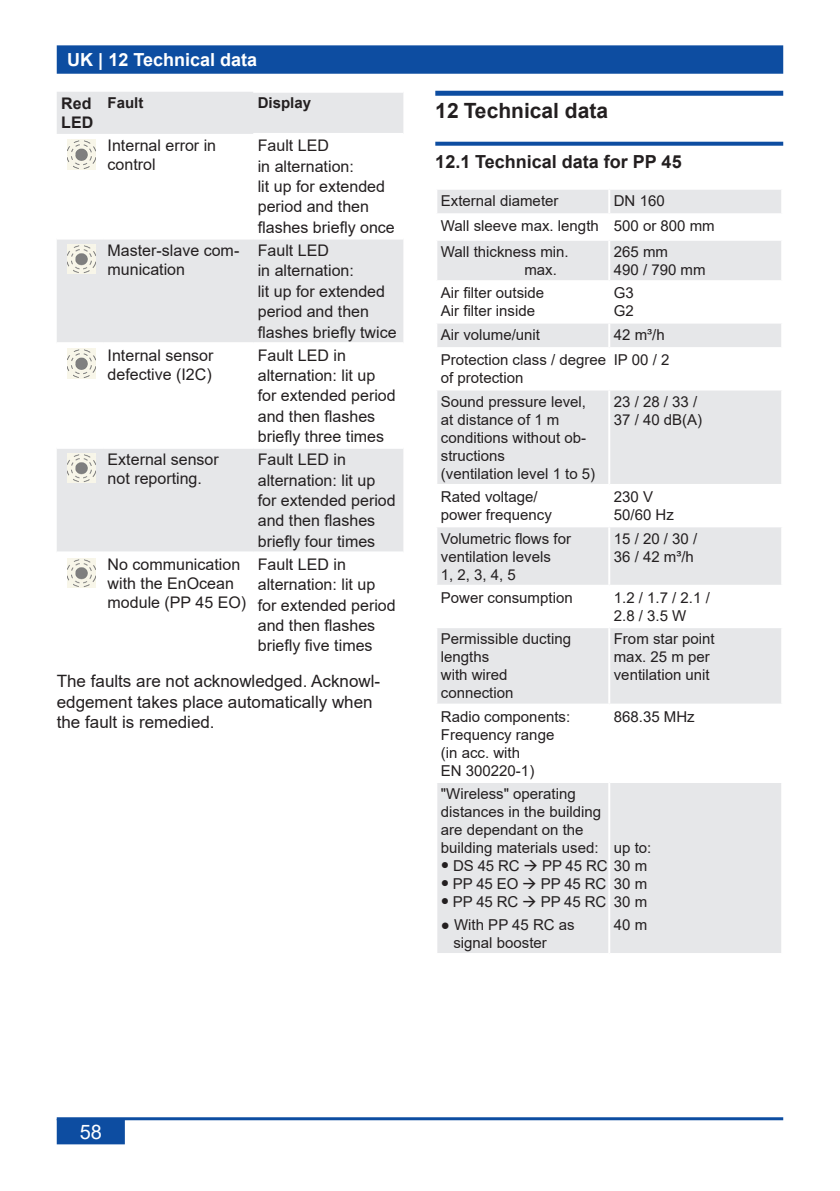
<style>
.page{position:relative;width:840px;height:1191px;background:#fff}
.page>*{position:absolute;margin:0;border:0;box-sizing:border-box;transform-origin:0 0}
.Überschrift_01{font:700 21px "Arial";color:#231f20}
.t1{font:20px "Arial";color:#fff}
.Überschrift_02{font:700 18px "Arial";color:#231f20}
.t2{font:700 18px "Arial";color:#fff}
.Grundtext{font:17px/20.4px "Arial";color:#231f20}
.Tabelleninhalt{font:16px/20.4px "Arial";color:#231f20}
.Tabelleninhalt-2{font:700 16px/19.2px "Arial";color:#231f20}
.Tabelleninhalt-3{font:15px/18px "Arial";color:#231f20}
.Tabellenkopf{font:700 15px "Arial";color:#231f20}
.Tabelleninhalt-4{font:700 15px "Arial";color:#231f20}
.s1{font-size:14px}
</style>
<div class="page">
<div style="left:58px;top:1119px;width:66px;height:24px;background:#0d4da1"></div>
<div style="left:57px;top:1118px;width:68px;height:26px;border:2px solid #0d4da1"></div>
<hr style="left:57px;top:1117px;width:725px;height:3px;background:#0d4da1">
<div style="left:58px;top:46px;width:723px;height:27px;background:#0d4da1"></div>
<div style="left:57px;top:45px;width:725px;height:29px;border:2px solid #0d4da1"></div>
<div style="left:57px;top:92px;width:346px;height:42px;background:#e6e7e9"></div>
<svg style="left:57px;top:139px;width:346px;height:449px"></svg>
<hr style="left:57px;top:237px;width:46px;height:2px;background:#fff">
<hr style="left:103px;top:237px;width:150px;height:2px;background:#fff">
<hr style="left:57px;top:342px;width:46px;height:2px;background:#fff">
<hr style="left:103px;top:342px;width:150px;height:2px;background:#fff">
<hr style="left:57px;top:447px;width:46px;height:2px;background:#fff">
<hr style="left:103px;top:447px;width:150px;height:2px;background:#fff">
<hr style="left:57px;top:551px;width:46px;height:2px;background:#fff">
<hr style="left:103px;top:551px;width:150px;height:2px;background:#fff">
<hr style="left:253px;top:91px;width:150px;height:2px;background:#fff">
<hr style="left:253px;top:133px;width:150px;height:2px;background:#fff">
<hr style="left:253px;top:237px;width:150px;height:2px;background:#fff">
<hr style="left:253px;top:342px;width:150px;height:2px;background:#fff">
<hr style="left:253px;top:447px;width:150px;height:2px;background:#fff">
<hr style="left:253px;top:551px;width:150px;height:2px;background:#fff">
<img style="left:67px;top:140px;width:28px;height:29px">
<img style="left:67px;top:244px;width:28px;height:30px">
<img style="left:67px;top:349px;width:28px;height:29px">
<img style="left:67px;top:453px;width:28px;height:30px">
<img style="left:67px;top:558px;width:28px;height:29px">
<div style="left:435px;top:91px;width:347px;height:5px;background:#0d4da1"></div>
<svg style="left:435px;top:142px;width:347px;height:4px"></svg>
<svg style="left:437px;top:190px;width:343px;height:763px;fill:#e6e7e9"></svg>
<svg style="left:437px;top:215px;width:343px;height:106px"></svg>
<svg style="left:437px;top:349px;width:343px;height:176px;fill:#e6e7e9"></svg>
<hr style="left:608px;top:190px;width:2px;height:23px;background:#fff">
<hr style="left:435px;top:213px;width:174px;height:2px;background:#fff">
<hr style="left:609px;top:213px;width:173px;height:2px;background:#fff">
<hr style="left:608px;top:215px;width:2px;height:24px;background:#fff">
<hr style="left:435px;top:239px;width:174px;height:2px;background:#fff">
<hr style="left:609px;top:239px;width:173px;height:2px;background:#fff">
<hr style="left:608px;top:241px;width:2px;height:39px;background:#fff">
<hr style="left:435px;top:280px;width:174px;height:2px;background:#fff">
<hr style="left:609px;top:280px;width:173px;height:2px;background:#fff">
<hr style="left:608px;top:282px;width:2px;height:39px;background:#fff">
<hr style="left:435px;top:321px;width:174px;height:2px;background:#fff">
<hr style="left:609px;top:321px;width:173px;height:2px;background:#fff">
<hr style="left:608px;top:323px;width:2px;height:24px;background:#fff">
<hr style="left:435px;top:347px;width:174px;height:2px;background:#fff">
<hr style="left:609px;top:347px;width:173px;height:2px;background:#fff">
<hr style="left:608px;top:349px;width:2px;height:39px;background:#fff">
<hr style="left:435px;top:388px;width:174px;height:2px;background:#fff">
<hr style="left:609px;top:388px;width:173px;height:2px;background:#fff">
<hr style="left:608px;top:390px;width:2px;height:94px;background:#fff">
<hr style="left:435px;top:484px;width:174px;height:2px;background:#fff">
<hr style="left:609px;top:484px;width:173px;height:2px;background:#fff">
<hr style="left:608px;top:486px;width:2px;height:39px;background:#fff">
<hr style="left:435px;top:525px;width:174px;height:2px;background:#fff">
<hr style="left:609px;top:525px;width:173px;height:2px;background:#fff">
<hr style="left:608px;top:527px;width:2px;height:58px;background:#fff">
<hr style="left:435px;top:585px;width:174px;height:2px;background:#fff">
<hr style="left:435px;top:626px;width:174px;height:2px;background:#fff">
<hr style="left:608px;top:628px;width:2px;height:75px;background:#fff">
<hr style="left:435px;top:703px;width:174px;height:2px;background:#fff">
<hr style="left:609px;top:703px;width:173px;height:2px;background:#fff">
<hr style="left:608px;top:705px;width:2px;height:76px;background:#fff">
<hr style="left:435px;top:781px;width:174px;height:2px;background:#fff">
<hr style="left:609px;top:781px;width:173px;height:2px;background:#fff">
<hr style="left:608px;top:783px;width:2px;height:170px;background:#fff">
<hr style="left:609px;top:585px;width:173px;height:2px;background:#fff">
<hr style="left:608px;top:587px;width:2px;height:39px;background:#fff">
<hr style="left:609px;top:626px;width:173px;height:2px;background:#fff">
<p class="t2" style="left:67px;top:47px;width:191px">UK | 12 Technical data</p>
<p class="Tabelleninhalt-2" style="left:61px;top:94px;width:33px">Red<br>LED</p>
<p class="Tabelleninhalt-4" style="left:108px;top:92px;width:37px">Fault</p>
<p class="Tabellenkopf" style="left:257px;top:92px;width:55px">Display</p>
<p class="Tabelleninhalt" style="left:108px;top:136px;width:110px;line-height:19.2px">Internal error in control</p>
<p class="Tabelleninhalt" style="left:257px;top:135px;width:138px">Fault LED<br>in alternation:<br>lit up for extended period and then flashes briefly once</p>
<p class="Tabelleninhalt" style="left:108px;top:240px;width:133px;line-height:19.2px">Master-slave com&shy;munication</p>
<p class="Tabelleninhalt" style="left:257px;top:240px;width:140px">Fault LED<br>in alternation:<br>lit up for extended period and then flashes briefly twice</p>
<p class="Tabelleninhalt" style="left:108px;top:345px;width:107px;line-height:19.2px">Internal sensor defective (I2C)</p>
<p class="Tabelleninhalt" style="left:257px;top:344px;width:139px">Fault LED in alternation: lit up for extended period and then flashes briefly three times</p>
<p class="Tabelleninhalt" style="left:108px;top:450px;width:113px;line-height:19.2px">External sensor not reporting.</p>
<p class="Tabelleninhalt" style="left:257px;top:449px;width:139px">Fault LED in alternation: lit up for extended period and then flashes briefly four times</p>
<p class="Tabelleninhalt" style="left:108px;top:554px;width:140px;line-height:19.2px">No communication with the EnOcean module (PP 45 EO)</p>
<p class="Tabelleninhalt" style="left:257px;top:554px;width:139px">Fault LED in alternation: lit up for extended period and then flashes briefly five times</p>
<p class="Grundtext" style="left:57px;top:671px;width:325px">The faults are not acknowledged. Acknowl&shy;edgement takes place automatically when the fault is remedied.</p>
<p class="Überschrift_01" style="left:435px;top:96px;width:174px">12 Technical data</p>
<p class="Überschrift_02" style="left:435px;top:149px;width:248px">12.1 Technical data for PP 45</p>
<p class="Tabelleninhalt-3" style="left:440px;top:191px;width:119px">External diameter</p>
<p class="Tabelleninhalt-3" style="left:613px;top:191px;width:52px">DN 160</p>
<p class="Tabelleninhalt-3" style="left:440px;top:217px;width:159px">Wall sleeve max. length</p>
<p class="Tabelleninhalt-3" style="left:613px;top:217px;width:102px">500 or 800 mm</p>
<p class="Tabelleninhalt-3" style="left:524px;top:242px;width:46px;text-indent:-83px">Wall thickness min. max.</p>
<p class="Tabelleninhalt-3" style="left:613px;top:242px;width:93px">265 mm<br>490 / 790 mm</p>
<p class="Tabelleninhalt-3" style="left:440px;top:284px;width:105px">Air filter outside<br>Air filter inside</p>
<p class="Tabelleninhalt-3" style="left:613px;top:284px;width:22px">G3<br>G2</p>
<p class="Tabelleninhalt-3" style="left:440px;top:325px;width:101px">Air volume/unit</p>
<p class="Tabelleninhalt-3" style="left:613px;top:325px;width:52px">42 m³/h</p>
<p class="Tabelleninhalt-3" style="left:440px;top:351px;width:167px">Protection class / degree of protection</p>
<p class="Tabelleninhalt-3" style="left:613px;top:351px;width:57px">IP 00 / 2</p>
<p class="Tabelleninhalt-3" style="left:440px;top:392px;width:156px">Sound pressure level, at distance of 1 m conditions without ob&shy;structions<br>(ventilation level 1 to 5)</p>
<p class="Tabelleninhalt-3" style="left:613px;top:392px;width:90px">23 / 28 / 33 /<br>37 / 40 dB(A)</p>
<p class="Tabelleninhalt-3" style="left:440px;top:488px;width:112px">Rated voltage/ power frequency</p>
<p class="Tabelleninhalt-3" style="left:613px;top:488px;width:62px">230 V<br>50/60 Hz</p>
<p class="Tabelleninhalt-3" style="left:440px;top:529px;width:132px">Volumetric flows for ventilation levels<br>1, 2, 3, 4, 5</p>
<p class="Tabelleninhalt-3" style="left:613px;top:529px;width:85px">15 / 20 / 30 /<br>36 / 42 m³/h</p>
<p class="Tabelleninhalt-3" style="left:440px;top:588px;width:133px">Power consumption</p>
<p class="Tabelleninhalt-3" style="left:613px;top:588px;width:97px">1.2 / 1.7 / 2.1 /<br>2.8 / 3.5 W</p>
<p class="Tabelleninhalt-3" style="left:440px;top:630px;width:132px">Permissible ducting lengths<br>with wired connection</p>
<p class="Tabelleninhalt-3" style="left:613px;top:630px;width:102px">From star point max. 25 m per ventilation unit</p>
<p class="Tabelleninhalt-3" style="left:440px;top:707px;width:131px">Radio components:<br>Frequency range (in acc. with<br>EN 300220-1)</p>
<p class="Tabelleninhalt-3" style="left:613px;top:707px;width:82px">868.35 MHz</p>
<p class="Tabelleninhalt-3" style="left:440px;top:785px;width:162px">"Wireless" operating distances in the building are dependant on the building materials used:</p>
<p class="Tabelleninhalt-3" style="left:440px;top:857px;width:208px"><span class="s1">●</span> DS 45 RC → PP 45 RC 30 m</p>
<p class="Tabelleninhalt-3" style="left:440px;top:875px;width:167px"><span class="s1">●</span> PP 45 EO → PP 45 RC</p>
<p class="Tabelleninhalt-3" style="left:440px;top:893px;width:167px"><span class="s1">●</span> PP 45 RC → PP 45 RC</p>
<p class="Tabelleninhalt-3" style="left:453px;top:915px;width:123px;text-indent:-13px">● With PP 45 RC as signal booster</p>
<p class="Tabelleninhalt-3" style="left:613px;top:839px;width:39px">up to:</p>
<p class="Tabelleninhalt-3" style="left:613px;top:875px;width:35px">30 m<br>30 m</p>
<p class="Tabelleninhalt-3" style="left:613px;top:915px;width:35px">40 m</p>
<h2 class="t1" style="left:80px;top:1118px;width:24px">58</h2>
</div>
